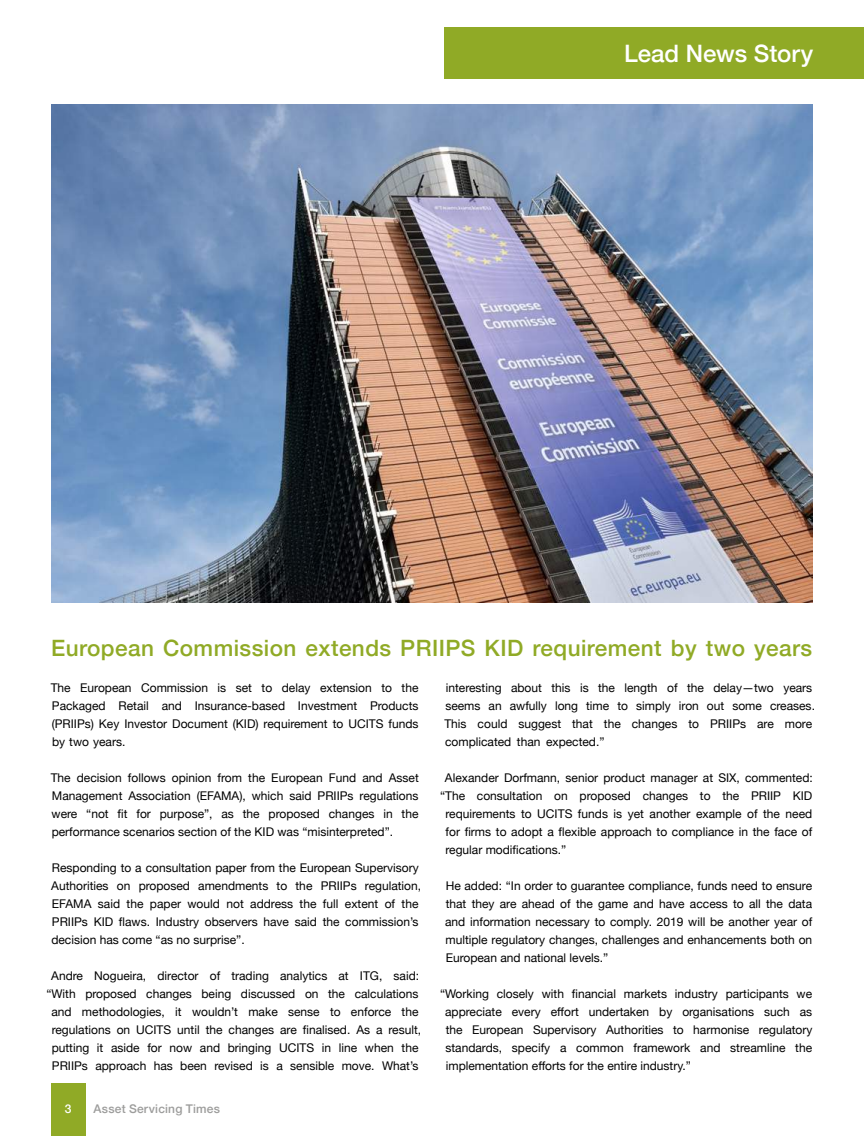
<style>
.page{position:relative;width:864px;height:1136px;background:#fff}
.page>*{position:absolute;margin:0;border:0;box-sizing:border-box;transform-origin:0 0}
.t1{font:500 24px "Helvetica Neue";color:#fff}
.t2{font:500 22.5px "Helvetica Neue";letter-spacing:.02em;color:#90aa26}
.t3{font:12px/18px "Helvetica Neue";color:#000;text-align:justify}
.t4{font:500 12px "Helvetica Neue";letter-spacing:.015em;color:#9d9d9c}
.t5{font:500 12px "Helvetica Neue";color:#fff}
</style>
<div class="page">
<img style="left:51px;top:104px;width:761px;height:498px">
<div style="left:444px;top:28px;width:419px;height:51px;background:#90aa26"></div>
<div style="left:51px;top:1083px;width:34px;height:52px;background:#90aa26"></div>
<h1 class="t1" style="left:623px;top:34px;width:191px">Lead News Story</h1>
<h2 class="t2" style="left:51px;top:630px;width:762px">European Commission extends PRIIPS KID requirement by two years</h2>
<p class="t3" style="left:51px;top:679px;width:369px">The European Commission is set to delay extension to the Packaged Retail and Insurance-based Investment Products (PRIIPs) Key Investor Document (KID) requirement to UCITS funds by two years.</p>
<p class="t3" style="left:51px;top:769px;width:369px">The decision follows opinion from the European Fund and Asset Management Association (EFAMA), which said PRIIPs regulations were “not fit for purpose”, as the proposed changes in the performance scenarios section of the KID was “misinterpreted”.</p>
<p class="t3" style="left:51px;top:859px;width:371px;text-align:left">Responding to a consultation paper from the European Supervisory Authorities on proposed amendments to the PRIIPs regulation, EFAMA said the paper would not address the full extent of the PRIIPs KID flaws. Industry observers have said the commission’s decision has come “as no surprise”.</p>
<p class="t3" style="left:46px;top:967px;width:376px;text-align:center">Andre Nogueira, director of trading analytics at ITG, said: “With proposed changes being discussed on the calculations and methodologies, it wouldn’t make sense to enforce the regulations on UCITS until the changes are finalised. As a result, putting it aside for now and bringing UCITS in line when the PRIIPs approach has been revised is a sensible move. What’s</p>
<p class="t3" style="left:444px;top:679px;width:372px;text-align:left">interesting about this is the length of the delay—two years seems an awfully long time to simply iron out some creases.<br>This could suggest that the changes to PRIIPs are more complicated than expected.”</p>
<p class="t3" style="left:445px;top:769px;width:369px">Alexander Dorfmann, senior product manager at SIX, commented:</p>
<p class="t3" style="left:440px;top:787px;width:373px">“The consultation on proposed changes to the PRIIP KID</p>
<p class="t3" style="left:445px;top:805px;width:368px">requirements to UCITS funds is yet another example of the need</p>
<p class="t3" style="left:445px;top:823px;width:368px">for firms to adopt a flexible approach to compliance in the face of</p>
<p class="t3" style="left:445px;top:841px;width:122px">regular modifications.”</p>
<p class="t3" style="left:445px;top:877px;width:368px">He added: “In order to guarantee compliance, funds need to ensure that they are ahead of the game and have access to all the data and information necessary to comply. 2019 will be another year of multiple regulatory changes, challenges and enhancements both on European and national levels.”</p>
<p class="t3" style="left:445px;top:985px;width:369px;text-indent:-5px">“Working closely with financial markets industry participants we appreciate every effort undertaken by organisations such as the European Supervisory Authorities to harmonise regulatory standards, specify a common framework and streamline the implementation efforts for the entire industry.”</p>
<p class="t5" style="left:65px;top:1099px;width:8px">3</p>
<p class="t4" style="left:94px;top:1099px;width:128px">Asset Servicing Times</p>
</div>
